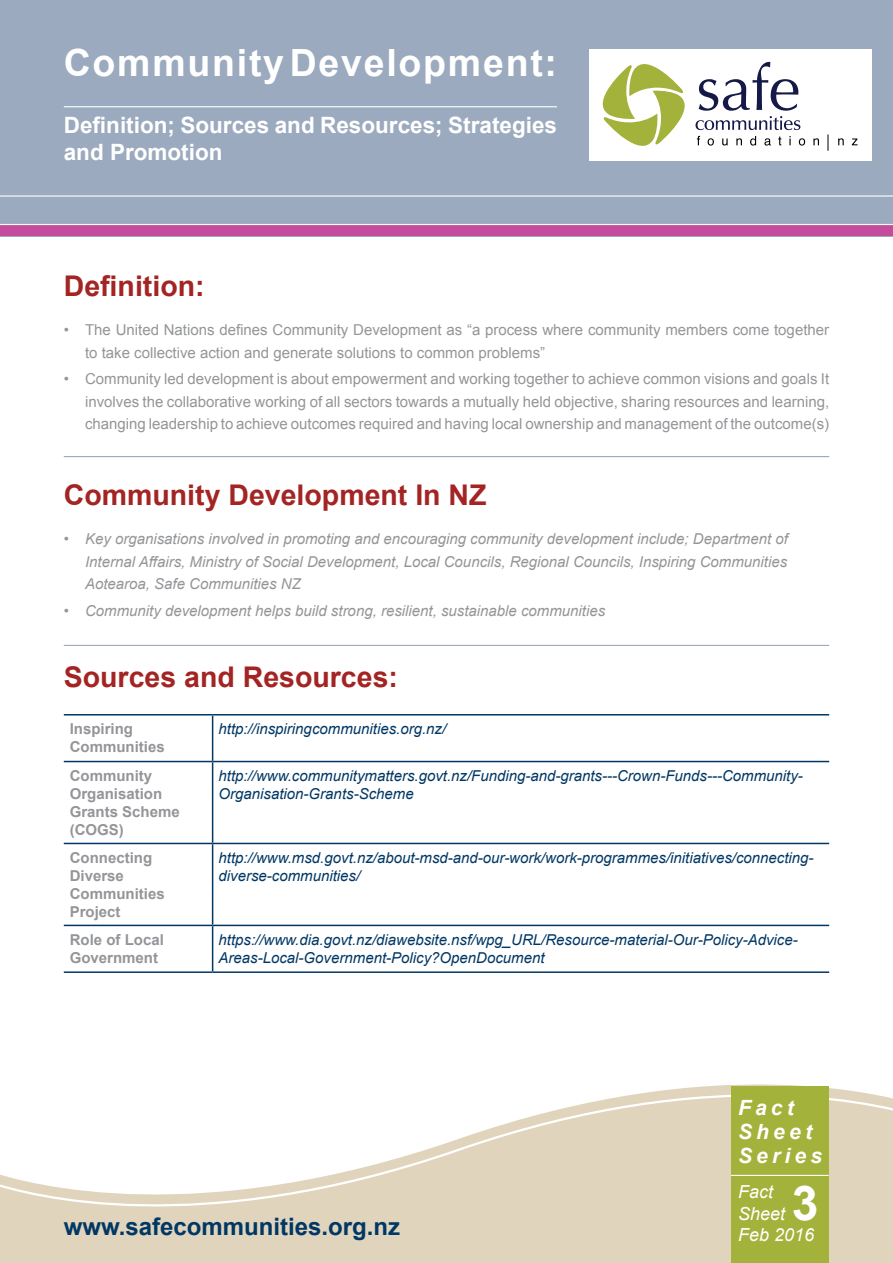
<style>
.page{position:relative;width:893px;height:1263px;background:#fff}
.page>*{position:absolute;margin:0;border:0;box-sizing:border-box;transform-origin:0 0}
.body{font:700 48px "Arial";color:#fff}
.t1{font:700 37.5px "Arial";letter-spacing:.045em;color:#fff}
.heading{font:700 28.5px "Arial";color:#a32423}
.body-2{font:700 24px "Arial";color:#003764}
.t2{font:700 22.5px/27px "Arial";color:#fff}
.body-3{font:italic 700 21px/24px "Arial";letter-spacing:.2em;color:#fff}
.body-4{font:italic 18px/21.6px "Arial";color:#fff}
.t3{font:15px/22.5px "Arial";color:#939598}
.body-5{font:italic 15px/18px "Arial";color:#003764}
.t4{font:italic 15px/22.5px "Arial";color:#939598;text-align:justify}
.body-6{font:700 15px/18px "Arial";color:#939598}
</style>
<div class="page">
<div style="left:0;top:0;width:893px;height:236px;background:#9baabe"></div>
<hr style="left:0;top:195px;width:893px;height:2px;background:#fff">
<div style="left:0;top:1243px;width:893px;height:20px;background:#e0d4bc"></div>
<svg style="left:0;top:1084px;width:893px;height:159px"></svg>
<hr style="left:64px;top:645px;width:765px;height:1px;background:#9baabe">
<div style="left:589px;top:50px;width:283px;height:111px;background:#fff"></div>
<svg style="left:813px;top:138px;width:6px;height:7px"></svg>
<svg style="left:838px;top:138px;width:6px;height:7px"></svg>
<svg style="left:852px;top:138px;width:6px;height:7px"></svg>
<svg style="left:592px;top:49px;width:213px;height:97px"></svg>
<svg style="left:827px;top:134px;width:1px;height:17px"></svg>
<div style="left:731px;top:1086px;width:98px;height:177px;background:#a3b23a"></div>
<hr style="left:731px;top:1175px;width:98px;height:1px;background:#fff">
<hr style="left:64px;top:106px;width:493px;height:1px;background:#fff">
<hr style="left:64px;top:456px;width:765px;height:1px;background:#9baabe">
<hr style="left:64px;top:714px;width:149px;height:1px;background:#003764">
<hr style="left:213px;top:714px;width:616px;height:1px;background:#003764">
<hr style="left:212px;top:715px;width:1px;height:46px;background:#003764">
<hr style="left:64px;top:761px;width:149px;height:1px;background:#003764">
<hr style="left:213px;top:761px;width:616px;height:1px;background:#003764">
<hr style="left:212px;top:762px;width:1px;height:81px;background:#003764">
<hr style="left:64px;top:843px;width:149px;height:1px;background:#003764">
<hr style="left:213px;top:843px;width:616px;height:1px;background:#003764">
<hr style="left:212px;top:844px;width:1px;height:81px;background:#003764">
<hr style="left:64px;top:925px;width:149px;height:1px;background:#003764">
<hr style="left:213px;top:925px;width:616px;height:1px;background:#003764">
<hr style="left:212px;top:926px;width:1px;height:45px;background:#003764">
<hr style="left:64px;top:971px;width:149px;height:2px;background:#003764">
<hr style="left:213px;top:971px;width:616px;height:2px;background:#003764">
<div style="left:0;top:225px;width:893px;height:11px;background:#c34d9c"></div>
<hr style="left:0;top:224px;width:893px;height:1px;background:#fff">
<p class="t1" style="left:64px;top:38px;width:495px">Community Development:</p>
<p class="t2" style="left:64px;top:112px;width:495px">Definition; Sources and Resources; Strategies and Promotion</p>
<p class="heading" style="left:64px;top:267px;width:142px">Definition:</p>
<p class="t3" style="left:85px;top:319px;width:746px;text-indent:-21px">• The United Nations defines Community Development as “a process where community members come together to take collective action and generate solutions to common problems”</p>
<p class="t3" style="left:85px;top:368px;width:746px;text-align:justify;text-indent:-21px">• Community led development is about empowerment and working together to achieve common visions and goals It involves the collaborative working of all sectors towards a mutually held objective, sharing resources and learning, changing leadership to achieve outcomes required and having local ownership and management of the outcome(s)</p>
<p class="heading" style="left:64px;top:476px;width:424px">Community Development In NZ</p>
<p class="t4" style="left:85px;top:528px;width:704px;text-indent:-21px">• Key organisations involved in promoting and encouraging community development include; Department of Internal Affairs, Ministry of Social Development, Local Councils, Regional Councils, Inspiring Communities Aotearoa, Safe Communities NZ</p>
<p class="t4" style="left:64px;top:600px;width:543px">• Community development helps build strong, resilient, sustainable communities</p>
<p class="heading" style="left:64px;top:658px;width:336px">Sources and Resources:</p>
<p class="body-6" style="left:70px;top:720px;width:97px">Inspiring<br>Communities</p>
<p class="body-5" style="left:219px;top:720px;width:229px">http://inspiringcommunities.org.nz/</p>
<p class="body-6" style="left:70px;top:767px;width:112px">Community<br>Organisation<br>Grants Scheme (COGS)</p>
<p class="body-5" style="left:219px;top:767px;width:586px">http://www.communitymatters.govt.nz/Funding-and-grants---Crown-Funds---Community-<br>Organisation-Grants-Scheme</p>
<p class="body-6" style="left:70px;top:849px;width:97px">Connecting<br>Diverse<br>Communities<br>Project</p>
<p class="body-5" style="left:219px;top:849px;width:596px">http://www.msd.govt.nz/about-msd-and-our-work/work-programmes/initiatives/connecting&shy;diverse-communities/</p>
<p class="body-6" style="left:70px;top:931px;width:96px">Role of Local<br>Government</p>
<p class="body-5" style="left:219px;top:931px;width:581px">https://www.dia.govt.nz/diawebsite.nsf/wpg_URL/Resource-material-Our-Policy-Advice-<br>Areas-Local-Government-Policy?OpenDocument</p>
<p class="body-2" style="left:64px;top:1211px;width:338px">www.safecommunities.org.nz</p>
<p class="body-3" style="left:738px;top:1096px;width:86px">Fact<br>Sheet<br>Series</p>
<p class="body-4" style="left:738px;top:1181px;width:78px">Fact<br>Sheet<br>Feb 2016</p>
<p class="body" style="left:792px;top:1171px;width:28px">3</p>
</div>
